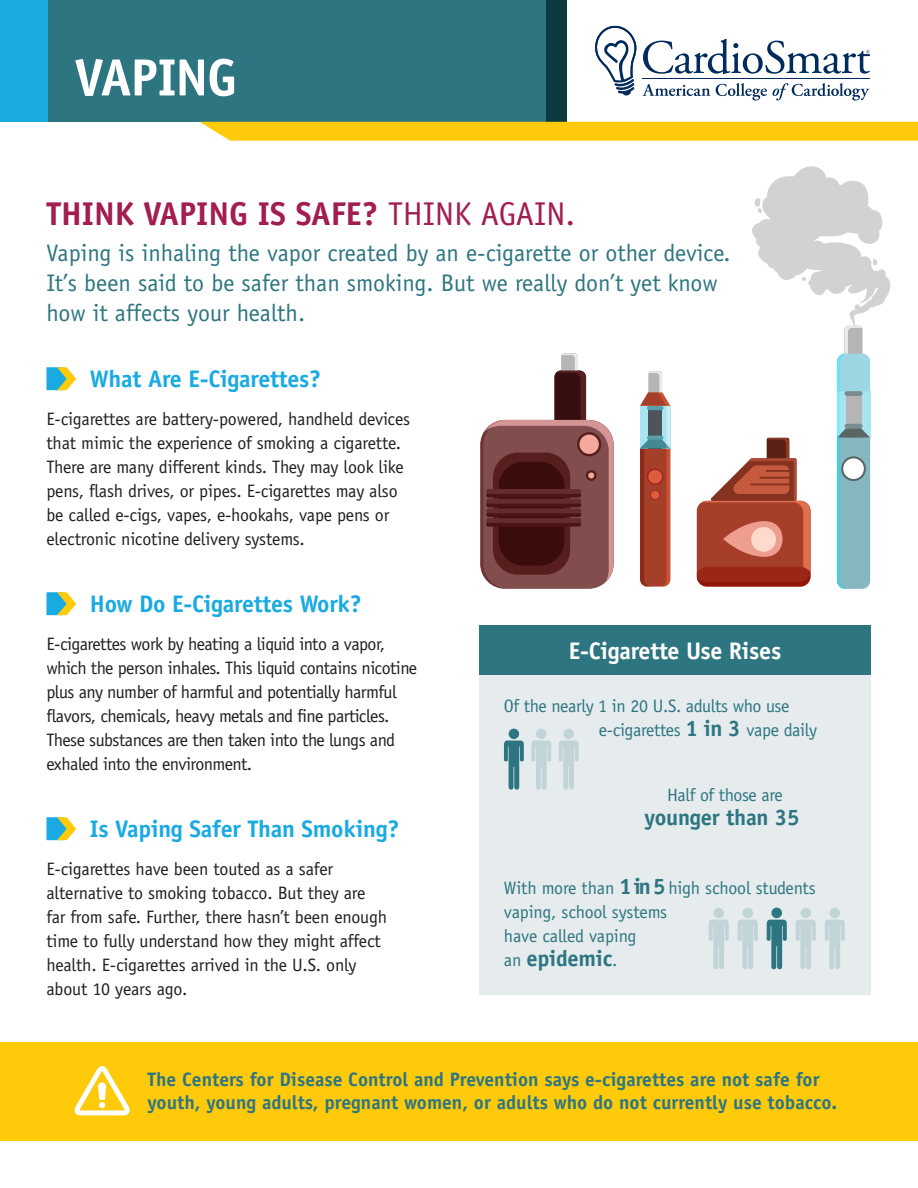
<style>
.page{position:relative;width:918px;height:1188px;background:#fff}
.page>*{position:absolute;margin:0;border:0;box-sizing:border-box;transform-origin:0 0}
.Body{font:700 52.5px "Officina Sans";letter-spacing:-.025em;color:#fff}
.t1{font:700 33px "Officina Sans";color:#a21d51}
.t2{font:24px/30px "Officina Sans";color:#2d7681}
.Body-2{font:700 24px "Officina Sans";letter-spacing:-.01em;color:#1aaae2}
.Body-3{font:700 24px "Officina Sans";letter-spacing:-.01em;color:#fff}
.Body-4{font:700 22.5px "Officina Sans";letter-spacing:-.01em;color:#2d7681}
.t3{font:700 19.5px/22.5px "Officina Sans";color:#2d7681}
.Body-5{font:18px/24px "Officina Sans";letter-spacing:-.01em;color:#231f20}
.Body-6{font:18px/24px "Officina Sans";letter-spacing:-.03em;color:#231f20}
.Body-7{font:18px/24px "Officina Sans";letter-spacing:-.02em;color:#2d7681}
.s1{font-weight:400}
.s2{font-weight:700;font-size:22.5px}
.s3{font-weight:400;font-size:18px}
</style>
<div class="page">
<svg style="left:46px;top:367px;width:30px;height:23px"></svg>
<svg style="left:46px;top:592px;width:30px;height:23px"></svg>
<svg style="left:46px;top:817px;width:30px;height:23px"></svg>
<svg style="left:595px;top:26px;width:42px;height:70px"></svg>
<svg style="left:643px;top:84px;width:67px;height:12px"></svg>
<svg style="left:716px;top:83px;width:153px;height:18px"></svg>
<svg style="left:643px;top:39px;width:227px;height:35px"></svg>
<hr style="left:643px;top:79px;width:227px;height:1px;background:#002b5c">
<div style="left:39px;top:0;width:526px;height:122px;background:#2d7681"></div>
<div style="left:0;top:0;width:47px;height:122px;background:#1aaae2"></div>
<div style="left:547px;top:0;width:20px;height:122px;background:#0d3940"></div>
<svg style="left:200px;top:122px;width:718px;height:19px;background:#fecb13"></svg>
<svg style="left:480px;top:354px;width:134px;height:235px"></svg>
<div style="left:486px;top:493px;width:95px;height:5px;background:#4c1514;border-radius:2px"></div>
<div style="left:486px;top:502px;width:95px;height:5px;background:#4c1514;border-radius:2px"></div>
<div style="left:486px;top:512px;width:95px;height:5px;background:#4c1514;border-radius:2px"></div>
<div style="left:486px;top:522px;width:95px;height:5px;background:#4c1514;border-radius:2px"></div>
<div style="left:486px;top:489px;width:95px;height:5px;background:#642d2d;border-radius:2px"></div>
<div style="left:486px;top:499px;width:95px;height:5px;background:#642d2d;border-radius:2px"></div>
<div style="left:486px;top:508px;width:95px;height:5px;background:#642d2d;border-radius:2px"></div>
<div style="left:486px;top:518px;width:95px;height:5px;background:#642d2d;border-radius:2px"></div>
<svg style="left:640px;top:371px;width:30px;height:216px;background:#a7685b"></svg>
<svg style="left:697px;top:166px;width:194px;height:423px"></svg>
<div style="left:0;top:1042px;width:918px;height:99px;background:#feca0a"></div>
<svg style="left:74px;top:1066px;width:56px;height:49px"></svg>
<div style="left:479px;top:625px;width:392px;height:370px;background:#e6ebed"></div>
<div style="left:479px;top:625px;width:392px;height:49px;background:#2d7681"></div>
<div style="left:713px;top:908px;width:11px;height:10px;background:#c1d4d7;border-radius:50%"></div>
<svg style="left:709px;top:920px;width:20px;height:49px"></svg>
<div style="left:742px;top:908px;width:11px;height:10px;background:#c1d4d7;border-radius:50%"></div>
<svg style="left:738px;top:920px;width:20px;height:49px"></svg>
<div style="left:771px;top:908px;width:11px;height:10px;background:#2d7681;border-radius:50%"></div>
<svg style="left:767px;top:920px;width:20px;height:49px"></svg>
<div style="left:800px;top:908px;width:11px;height:10px;background:#c1d4d7;border-radius:50%"></div>
<svg style="left:796px;top:920px;width:20px;height:49px"></svg>
<div style="left:830px;top:908px;width:10px;height:10px;background:#c1d4d7;border-radius:50%"></div>
<svg style="left:825px;top:920px;width:20px;height:49px"></svg>
<div style="left:509px;top:729px;width:10px;height:10px;background:#2d7681;border-radius:50%"></div>
<svg style="left:504px;top:741px;width:20px;height:49px"></svg>
<div style="left:536px;top:729px;width:11px;height:10px;background:#c1d4d7;border-radius:50%"></div>
<svg style="left:531px;top:741px;width:20px;height:49px"></svg>
<div style="left:563px;top:729px;width:11px;height:10px;background:#c1d4d7;border-radius:50%"></div>
<svg style="left:559px;top:741px;width:20px;height:49px"></svg>
<p class="Body" style="left:75px;top:45px;width:164px">VAPING</p>
<p class="t1" style="left:46px;top:193px;width:530px">THINK VAPING IS SAFE? <span class="s1">THINK AGAIN.</span></p>
<p class="t2" style="left:46px;top:238px;width:686px">Vaping is inhaling the vapor created by an e-cigarette or other device.<br>It’s been said to be safer than smoking. But we really don’t yet know how it affects your health.</p>
<p class="Body-2" style="left:90px;top:364px;width:233px">What Are E-Cigarettes?</p>
<p class="Body-5" style="left:46px;top:407px;width:365px">E-cigarettes are battery-powered, handheld devices that mimic the experience of smoking a cigarette.<br>There are many different kinds. They may look like pens, flash drives, or pipes. E-cigarettes may also be called e-cigs, vapes, e-hookahs, vape pens or electronic nicotine delivery systems.</p>
<p class="Body-2" style="left:90px;top:589px;width:274px">How Do E-Cigarettes Work?</p>
<p class="Body-6" style="left:46px;top:632px;width:372px">E-cigarettes work by heating a liquid into a vapor, which the person inhales. This liquid contains nicotine plus any number of harmful and potentially harmful flavors, chemicals, heavy metals and fine particles.<br>These substances are then taken into the lungs and exhaled into the environment.</p>
<p class="Body-2" style="left:90px;top:814px;width:311px">Is Vaping Safer Than Smoking?</p>
<p class="Body-5" style="left:46px;top:857px;width:342px">E-cigarettes have been touted as a safer alternative to smoking tobacco. But they are far from safe. Further, there hasn’t been enough time to fully understand how they might affect health. E-cigarettes arrived in the U.S. only about 10 years ago.</p>
<p class="Body-3" style="left:569px;top:636px;width:214px">E-Cigarette Use Rises</p>
<p class="Body-7" style="left:599px;top:694px;width:220px;text-indent:-95px">Of the nearly 1 in 20 U.S. adults who use e-cigarettes <span class="s2">1 in 3</span> vape daily</p>
<p class="Body-7" style="left:667px;top:783px;width:117px">Half of those are</p>
<p class="Body-4" style="left:645px;top:803px;width:157px">younger than 35</p>
<p class="Body-7" style="left:504px;top:876px;width:313px">With more than <span class="s2">1 in 5</span> high school students vaping, school systems<br>have called vaping</p>
<p class="Body-4" style="left:504px;top:944px;width:115px"><span class="s3">an</span> epidemic<span class="s3">.</span></p>
<p class="t3" style="left:148px;top:1068px;width:691px">The Centers for Disease Control and Prevention says e-cigarettes are not safe for youth, young adults, pregnant women, or adults who do not currently use tobacco.</p>
</div>
